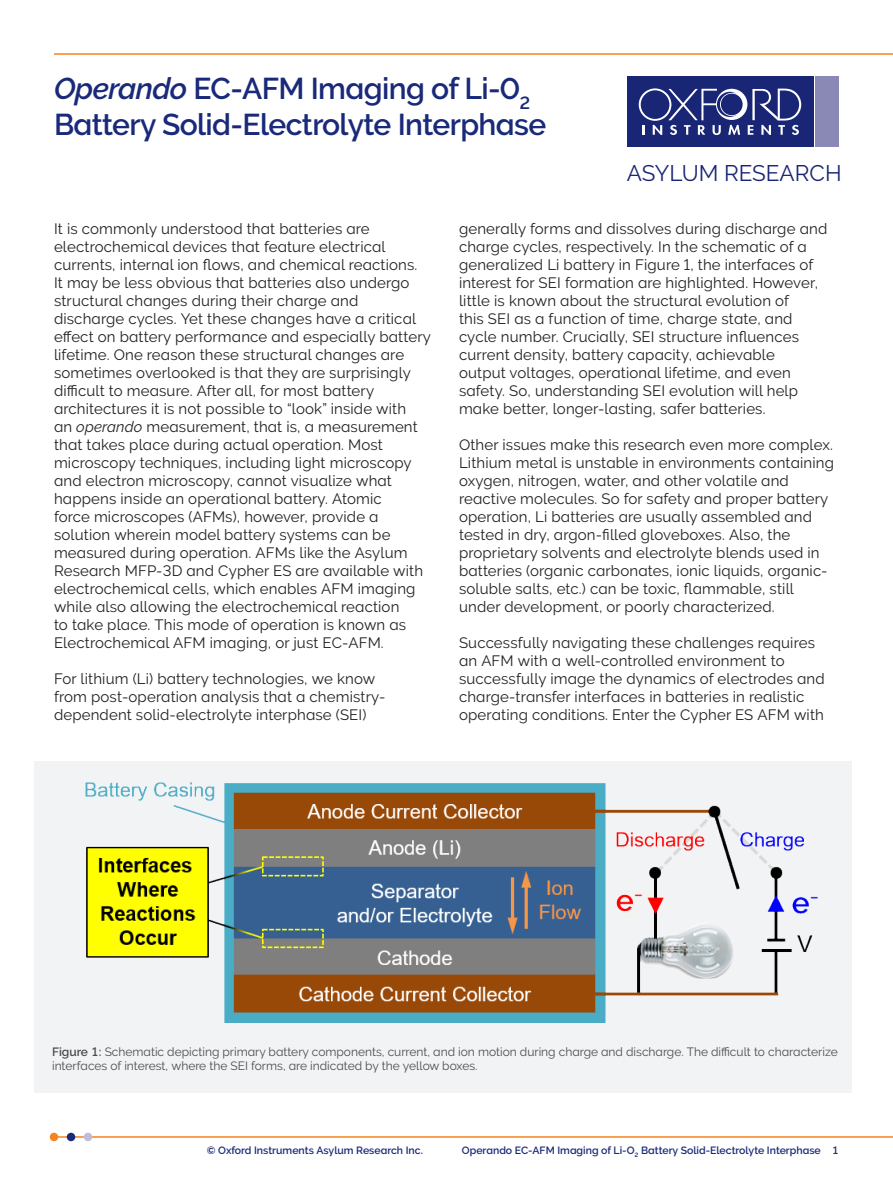
<style>
.page{position:relative;width:893px;height:1191px;background:#fff}
.page>*{position:absolute;margin:0;border:0;box-sizing:border-box;transform-origin:0 0}
.t1{font:700 30px/36px "Oxford Raleway Semi";letter-spacing:-.02em;color:#1a2a7a}
.Main_Body_11pt{font:22.5px "Oxford Raleway Regular";color:#192575}
.Main_Body{font:15px/18px "Oxford Raleway Regular";letter-spacing:.01em;color:#231f20}
.caption-8pt{font:12px/14.4px "Oxford Raleway Regular";color:#4b4c4d}
.t2{font:700 10.5px "Oxford Raleway Semi";color:#1a2a7a}
.s1{font-style:italic}
.s2{font-family:"Oxford Raleway Italic"}
.s3{font-family:"Oxford Raleway Semi";font-weight:700}
</style>
<div class="page">
<hr style="left:54px;top:1136px;width:839px;height:1px;background:#f58420">
<div style="left:50px;top:1132px;width:8px;height:9px;background:#f58420;border-radius:50%"></div>
<div style="left:67px;top:1132px;width:8px;height:9px;background:#1a2a7a;border-radius:50%"></div>
<div style="left:84px;top:1132px;width:8px;height:9px;background:#bebed9;border-radius:50%"></div>
<hr style="left:54px;top:53px;width:839px;height:2px;background:#f58420">
<div style="left:627px;top:77px;width:186px;height:70px;background:#192575"></div>
<div style="left:815px;top:77px;width:24px;height:70px;background:#8a89b6"></div>
<svg style="left:639px;top:88px;width:162px;height:47px"></svg>
<div style="left:34px;top:761px;width:818px;height:332px;background:#f2f3f4"></div>
<img style="left:85px;top:782px;width:733px;height:241px">
<p class="t1" style="left:54px;top:70px;width:494px"><span class="s1">Operando</span> EC-AFM Imaging of Li-0<sub>2<br></sub>Battery Solid-Electrolyte Interphase</p>
<p class="Main_Body_11pt" style="left:627px;top:160px;width:216px">ASYLUM RESEARCH</p>
<p class="Main_Body" style="left:54px;top:220px;width:378px">It is commonly understood that batteries are electrochemical devices that feature electrical currents, internal ion flows, and chemical reactions.<br>It may be less obvious that batteries also undergo structural changes during their charge and discharge cycles. Yet these changes have a critical effect on battery performance and especially battery lifetime. One reason these structural changes are sometimes overlooked is that they are surprisingly difficult to measure. After all, for most battery architectures it is not possible to “look” inside with<br>an <span class="s2">operando</span> measurement, that is, a measurement that takes place during actual operation. Most microscopy techniques, including light microscopy and electron microscopy, cannot visualize what happens inside an operational battery. Atomic<br>force microscopes (AFMs), however, provide a solution wherein model battery systems can be measured during operation. AFMs like the Asylum Research MFP-3D and Cypher ES are available with electrochemical cells, which enables AFM imaging while also allowing the electrochemical reaction<br>to take place. This mode of operation is known as Electrochemical AFM imaging, or just EC-AFM.</p>
<p class="Main_Body" style="left:54px;top:670px;width:333px">For lithium (Li) battery technologies, we know from post-operation analysis that a chemistry&shy;dependent solid-electrolyte interphase (SEI)</p>
<p class="Main_Body" style="left:459px;top:220px;width:370px">generally forms and dissolves during discharge and charge cycles, respectively. In the schematic of a generalized Li battery in Figure 1, the interfaces of interest for SEI formation are highlighted. However, little is known about the structural evolution of<br>this SEI as a function of time, charge state, and cycle number. Crucially, SEI structure influences current density, battery capacity, achievable<br>output voltages, operational lifetime, and even safety. So, understanding SEI evolution will help make better, longer-lasting, safer batteries.</p>
<p class="Main_Body" style="left:459px;top:436px;width:376px">Other issues make this research even more complex.<br>Lithium metal is unstable in environments containing oxygen, nitrogen, water, and other volatile and reactive molecules. So for safety and proper battery operation, Li batteries are usually assembled and tested in dry, argon-filled gloveboxes. Also, the proprietary solvents and electrolyte blends used in batteries (organic carbonates, ionic liquids, organic&shy;soluble salts, etc.) can be toxic, flammable, still under development, or poorly characterized.</p>
<p class="Main_Body" style="left:459px;top:634px;width:367px">Successfully navigating these challenges requires an AFM with a well-controlled environment to successfully image the dynamics of electrodes and charge-transfer interfaces in batteries in realistic operating conditions. Enter the Cypher ES AFM with</p>
<p class="caption-8pt" style="left:52px;top:1044px;width:787px"><span class="s3">Figure 1:</span> Schematic depicting primary battery components, current, and ion motion during charge and discharge. The difficult to characterize interfaces of interest, where the SEI forms, are indicated by the yellow boxes.</p>
<p class="t2" style="left:207px;top:1143px;width:218px">© Oxford Instruments Asylum Research Inc.</p>
<p class="t2" style="left:462px;top:1143px;width:379px">Operando EC-AFM Imaging of Li-O<sub>2</sub> Battery Solid-Electrolyte Interphase 1</p>
</div>
